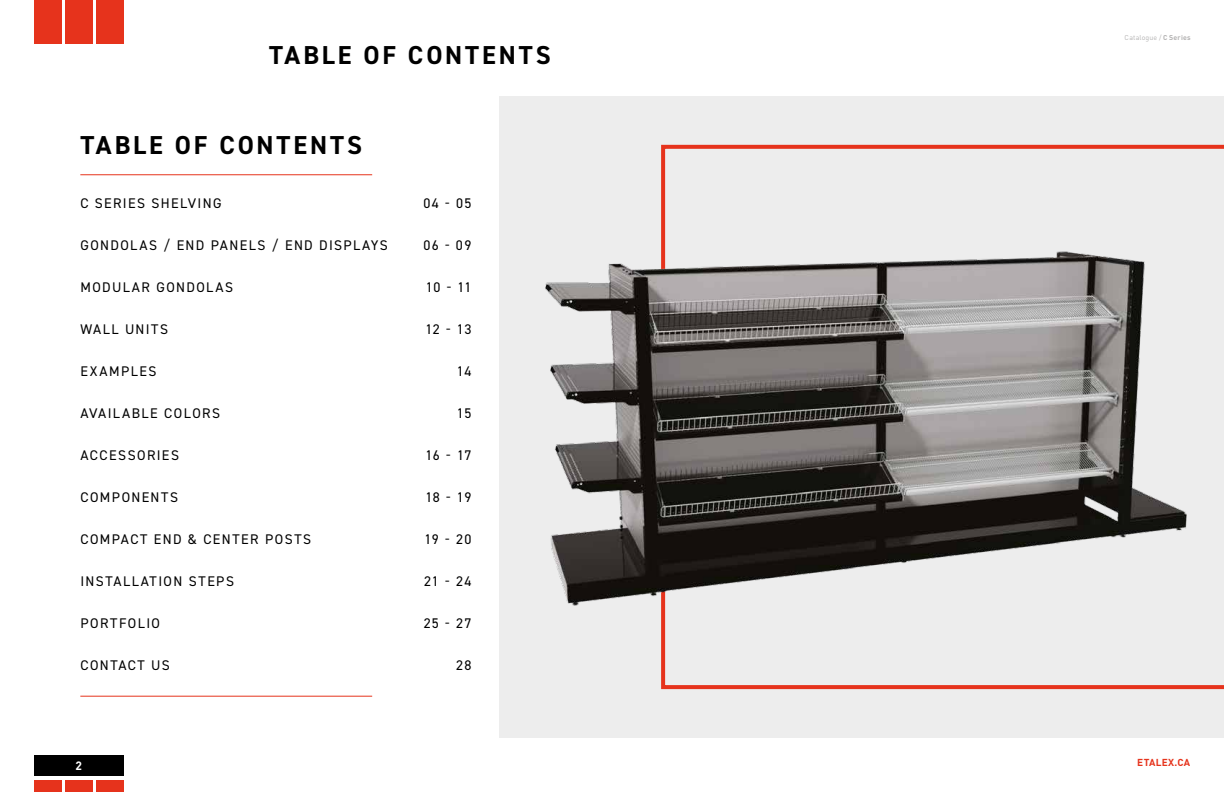
<style>
.page{position:relative;width:1224px;height:792px;background:#fff}
.page>*{position:absolute;margin:0;border:0;box-sizing:border-box;transform-origin:0 0}
.t1{font:700 26px "DIN2014";letter-spacing:.115em;color:#000}
.t2{font:14px "DIN2014";letter-spacing:.1em;color:#000}
.t3{font:700 12px "DIN Pro";color:#fff}
.t4{font:700 10px "DIN Pro";letter-spacing:.03em;color:#e6331c}
.t5{font:7px "DIN Pro";letter-spacing:.025em;color:#b3b2b2}
.s1{font-weight:700}
</style>
<div class="page">
<div style="left:34px;top:0;width:27px;height:43px;background:#e6331c"></div>
<div style="left:65px;top:0;width:27px;height:43px;background:#e6331c"></div>
<div style="left:96px;top:0;width:27px;height:43px;background:#e6331c"></div>
<div style="left:34px;top:756px;width:89px;height:20px;background:#000"></div>
<div style="left:34px;top:780px;width:27px;height:12px;background:#e6331c"></div>
<div style="left:65px;top:780px;width:27px;height:12px;background:#e6331c"></div>
<div style="left:96px;top:780px;width:27px;height:12px;background:#e6331c"></div>
<div style="left:499px;top:96px;width:725px;height:642px;background:#ededed"></div>
<svg style="left:661px;top:145px;width:563px;height:544px"></svg>
<img style="left:545px;top:232px;width:668px;height:396px">
<hr style="left:80px;top:175px;width:292px;height:1px;background:#e6331c">
<hr style="left:80px;top:696px;width:292px;height:1px;background:#e6331c">
<h1 class="t1" style="left:269px;top:38px;width:283px">TABLE OF CONTENTS</h1>
<h1 class="t1" style="left:80px;top:128px;width:283px">TABLE OF CONTENTS</h1>
<p class="t2" style="left:80px;top:194px;width:143px">C SERIES SHELVING</p>
<p class="t2" style="left:423px;top:194px;width:49px">04 - 05</p>
<p class="t2" style="left:80px;top:236px;width:309px">GONDOLAS / END PANELS / END DISPLAYS</p>
<p class="t2" style="left:424px;top:236px;width:49px">06 - 09</p>
<p class="t2" style="left:80px;top:278px;width:154px">MODULAR GONDOLAS</p>
<p class="t2" style="left:426px;top:278px;width:47px">10 - 11</p>
<p class="t2" style="left:80px;top:320px;width:89px">WALL UNITS</p>
<p class="t2" style="left:425px;top:320px;width:47px">12 - 13</p>
<p class="t2" style="left:80px;top:362px;width:78px">EXAMPLES</p>
<p class="t2" style="left:457px;top:362px;width:16px">14</p>
<p class="t2" style="left:80px;top:404px;width:141px">AVAILABLE COLORS</p>
<p class="t2" style="left:457px;top:404px;width:16px">15</p>
<p class="t2" style="left:80px;top:446px;width:100px">ACCESSORIES</p>
<p class="t2" style="left:426px;top:446px;width:47px">16 - 17</p>
<p class="t2" style="left:80px;top:488px;width:99px">COMPONENTS</p>
<p class="t2" style="left:425px;top:488px;width:47px">18 - 19</p>
<p class="t2" style="left:80px;top:530px;width:232px">COMPACT END &amp; CENTER POSTS</p>
<p class="t2" style="left:425px;top:530px;width:48px">19 - 20</p>
<p class="t2" style="left:80px;top:572px;width:155px">INSTALLATION STEPS</p>
<p class="t2" style="left:424px;top:572px;width:49px">21 - 24</p>
<p class="t2" style="left:80px;top:614px;width:81px">PORTFOLIO</p>
<p class="t2" style="left:424px;top:614px;width:49px">25 - 27</p>
<p class="t2" style="left:80px;top:656px;width:91px">CONTACT US</p>
<p class="t2" style="left:456px;top:656px;width:17px">28</p>
<p class="t5" style="left:1125px;top:32px;width:68px">Catalogue / <span class="s1">C Series</span></p>
<p class="t3" style="left:75px;top:758px;width:8px">2</p>
<p class="t4" style="left:1137px;top:756px;width:54px">ETALEX.CA</p>
</div>
